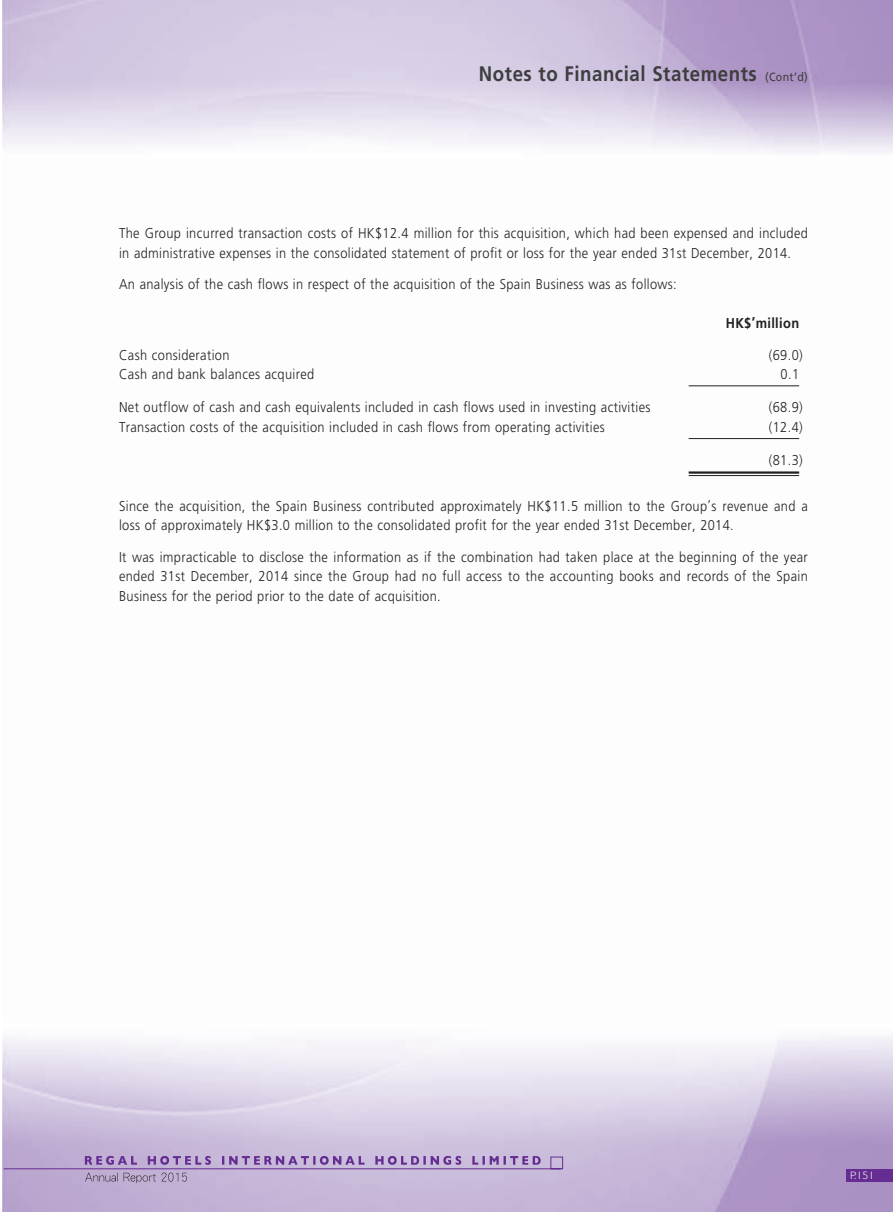
<style>
.page{position:relative;width:893px;height:1212px;background:#fff}
.page>*{position:absolute;margin:0;border:0;box-sizing:border-box;transform-origin:0 0}
.t1{font:700 21px "Frutiger LT Std";letter-spacing:.03em;color:#3e3e3f;scale:.89 1}
.t2{font:300 14.25px/19.5px "Frutiger LT Std";letter-spacing:.03em;color:#231f20;scale:.9 1}
.t3{font:700 14.25px "Frutiger LT Std";letter-spacing:.03em;color:#231f20;scale:.9 1}
.t4{font:300 10.8px "Gill Sans Std";color:#fff;scale:1.12 1}
.s1{font-weight:400;font-size:12px}
</style>
<div class="page">
<div style="left:846px;top:1169px;width:47px;height:13px;background:#652d91"></div>
<svg style="left:3px;top:1156px;width:560px;height:27px;background:#b6a1cb"></svg>
<hr style="left:689px;top:385px;width:110px;height:1px;background:#231f20">
<hr style="left:689px;top:438px;width:110px;height:1px;background:#231f20">
<hr style="left:689px;top:471px;width:110px;height:3px;background:#231f20">
<hr style="left:689px;top:475px;width:110px;height:1px;background:#231f20">
<h1 class="t1" style="left:479px;top:65px;width:371px">Notes to Financial Statements <span class="s1">(Cont’d)</span></h1>
<p class="t2" style="left:119px;top:224px;width:767px">The Group incurred transaction costs of HK$12.4 million for this acquisition, which had been expensed and included in administrative expenses in the consolidated statement of profit or loss for the year ended 31st December, 2014.</p>
<p class="t2" style="left:119px;top:275px;width:621px">An analysis of the cash flows in respect of the acquisition of the Spain Business was as follows:</p>
<p class="t3" style="left:726px;top:317px;width:83px">HK$’million</p>
<p class="t2" style="left:119px;top:346px;width:124px">Cash consideration</p>
<p class="t2" style="left:769px;top:346px;width:39px">(69.0)</p>
<p class="t2" style="left:119px;top:365px;width:218px">Cash and bank balances acquired</p>
<p class="t2" style="left:780px;top:365px;width:22px">0.1</p>
<p class="t2" style="left:119px;top:398px;width:592px">Net outflow of cash and cash equivalents included in cash flows used in investing activities</p>
<p class="t2" style="left:769px;top:398px;width:39px">(68.9)</p>
<p class="t2" style="left:119px;top:418px;width:541px">Transaction costs of the acquisition included in cash flows from operating activities</p>
<p class="t2" style="left:769px;top:418px;width:39px">(12.4)</p>
<p class="t2" style="left:769px;top:451px;width:39px">(81.3)</p>
<p class="t2" style="left:119px;top:497px;width:767px">Since the acquisition, the Spain Business contributed approximately HK$11.5 million to the Group’s revenue and a loss of approximately HK$3.0 million to the consolidated profit for the year ended 31st December, 2014.</p>
<p class="t2" style="left:119px;top:548px;width:767px;text-align:justify">It was impracticable to disclose the information as if the combination had taken place at the beginning of the year ended 31st December, 2014 since the Group had no full access to the accounting books and records of the Spain Business for the period prior to the date of acquisition.</p>
<p class="t4" style="left:850px;top:1169px;width:23px">P.151</p>
</div>
